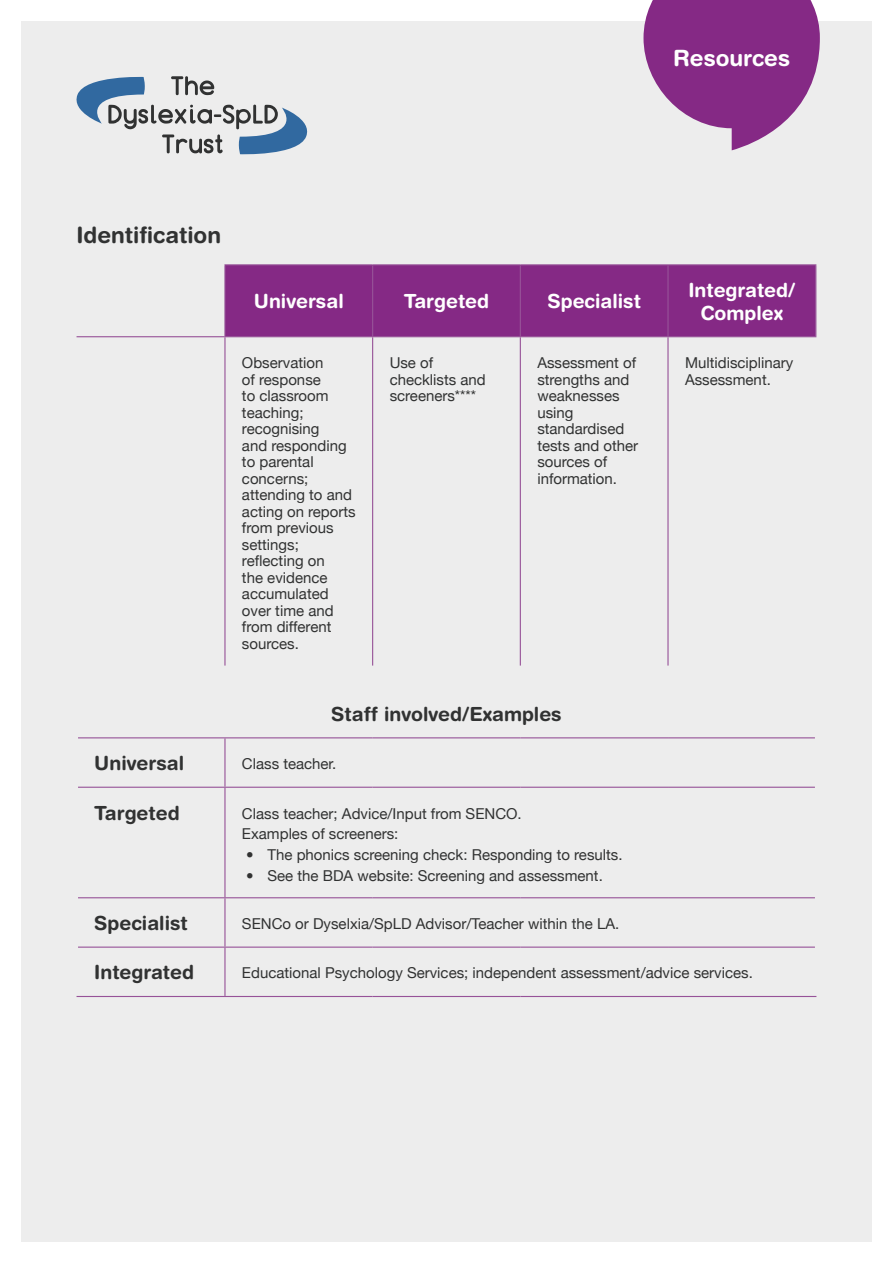
<style>
.page{position:relative;width:893px;height:1263px;background:#fff}
.page>*{position:absolute;margin:0;border:0;box-sizing:border-box;transform-origin:0 0}
.Body_Heading{font:700 22.5px "Helvetica Rounded";color:#313232}
.t1{font:700 22.5px "Helvetica Rounded";color:#fff}
.Table_Header{font:700 19.5px/22.5px "Helvetica Rounded";color:#fff;text-align:center}
.Table_Body{font:700 19.5px "Helvetica Rounded";color:#313232}
.Body_Heading-2{font:700 19.5px "Helvetica Rounded";color:#313232}
.Table_Body-2{font:15px/16.5px "Helvetica Neue";color:#313232}
</style>
<div class="page">
<div style="left:21px;top:21px;width:851px;height:1221px;background:#ededed"></div>
<svg style="left:76px;top:76px;width:232px;height:79px"></svg>
<svg style="left:643px;top:0;width:177px;height:150px"></svg>
<div style="left:226px;top:265px;width:589px;height:71px;background:#852985"></div>
<hr style="left:815px;top:265px;width:1px;height:71px;background:#975398">
<hr style="left:78px;top:737px;width:147px;height:1px;background:#975398">
<hr style="left:225px;top:737px;width:148px;height:1px;background:#975398">
<hr style="left:224px;top:738px;width:2px;height:49px;background:#975398">
<hr style="left:373px;top:737px;width:147px;height:1px;background:#975398">
<hr style="left:520px;top:737px;width:148px;height:1px;background:#975398">
<hr style="left:668px;top:737px;width:147px;height:1px;background:#975398">
<hr style="left:78px;top:787px;width:147px;height:1px;background:#975398">
<hr style="left:225px;top:787px;width:148px;height:1px;background:#975398">
<hr style="left:224px;top:788px;width:2px;height:109px;background:#975398">
<hr style="left:373px;top:787px;width:147px;height:1px;background:#975398">
<hr style="left:520px;top:787px;width:148px;height:1px;background:#975398">
<hr style="left:668px;top:787px;width:147px;height:1px;background:#975398">
<hr style="left:78px;top:897px;width:147px;height:1px;background:#975398">
<hr style="left:225px;top:897px;width:148px;height:1px;background:#975398">
<hr style="left:224px;top:898px;width:2px;height:48px;background:#975398">
<hr style="left:373px;top:897px;width:147px;height:1px;background:#975398">
<hr style="left:520px;top:897px;width:148px;height:1px;background:#975398">
<hr style="left:668px;top:897px;width:147px;height:1px;background:#975398">
<hr style="left:78px;top:946px;width:147px;height:2px;background:#975398">
<hr style="left:225px;top:946px;width:148px;height:2px;background:#975398">
<hr style="left:224px;top:948px;width:2px;height:48px;background:#975398">
<hr style="left:373px;top:946px;width:147px;height:2px;background:#975398">
<hr style="left:520px;top:946px;width:148px;height:2px;background:#975398">
<hr style="left:668px;top:946px;width:147px;height:2px;background:#975398">
<hr style="left:77px;top:996px;width:148px;height:1px;background:#975398">
<hr style="left:225px;top:996px;width:148px;height:1px;background:#975398">
<hr style="left:373px;top:996px;width:147px;height:1px;background:#975398">
<hr style="left:520px;top:996px;width:148px;height:1px;background:#975398">
<hr style="left:668px;top:996px;width:148px;height:1px;background:#975398">
<hr style="left:224px;top:337px;width:2px;height:329px;background:#975398">
<hr style="left:372px;top:337px;width:1px;height:329px;background:#975398">
<hr style="left:520px;top:337px;width:1px;height:329px;background:#975398">
<hr style="left:667px;top:337px;width:2px;height:329px;background:#975398">
<hr style="left:224px;top:264px;width:149px;height:1px;background:#975398">
<hr style="left:224px;top:265px;width:2px;height:71px;background:#975398">
<hr style="left:373px;top:264px;width:147px;height:1px;background:#975398">
<hr style="left:372px;top:265px;width:1px;height:71px;background:#975398">
<hr style="left:520px;top:264px;width:148px;height:1px;background:#975398">
<hr style="left:520px;top:265px;width:1px;height:71px;background:#975398">
<hr style="left:668px;top:264px;width:148px;height:1px;background:#975398">
<hr style="left:667px;top:265px;width:2px;height:71px;background:#975398">
<hr style="left:77px;top:336px;width:148px;height:1px;background:#975398">
<hr style="left:225px;top:336px;width:148px;height:1px;background:#975398">
<hr style="left:373px;top:336px;width:147px;height:1px;background:#975398">
<hr style="left:520px;top:336px;width:148px;height:1px;background:#975398">
<hr style="left:668px;top:336px;width:148px;height:1px;background:#975398">
<h1 class="t1" style="left:673px;top:44px;width:118px">Resources</h1>
<p class="Body_Heading" style="left:77px;top:221px;width:146px">Identification</p>
<p class="Table_Header" style="left:254px;top:290px;width:91px">Universal</p>
<p class="Table_Header" style="left:404px;top:290px;width:87px">Targeted</p>
<p class="Table_Header" style="left:547px;top:290px;width:95px">Specialist</p>
<p class="Table_Header" style="left:688px;top:279px;width:108px">Integrated/<br>Complex</p>
<p class="Table_Body-2" style="left:242px;top:354px;width:115px">Observation<br>of response<br>to classroom teaching; recognising<br>and responding to parental concerns; attending to and acting on reports from previous settings; reflecting on<br>the evidence accumulated over time and from different sources.</p>
<p class="Table_Body-2" style="left:390px;top:354px;width:98px">Use of checklists and screeners****</p>
<p class="Table_Body-2" style="left:537px;top:354px;width:102px">Assessment of strengths and weaknesses using standardised tests and other sources of information.</p>
<p class="Table_Body-2" style="left:685px;top:354px;width:110px">Multidisciplinary<br>Assessment.</p>
<p class="Body_Heading-2" style="left:331px;top:702px;width:232px">Staff involved/Examples</p>
<p class="Table_Body" style="left:94px;top:751px;width:91px">Universal</p>
<p class="Table_Body-2" style="left:242px;top:755px;width:96px">Class teacher.</p>
<p class="Table_Body" style="left:94px;top:801px;width:87px">Targeted</p>
<p class="Table_Body-2" style="left:242px;top:805px;width:281px">Class teacher; Advice/Input from SENCO.</p>
<p class="Table_Body-2" style="left:242px;top:825px;width:158px">Examples of screeners:</p>
<p class="Table_Body-2" style="left:246px;top:846px;width:378px">• The phonics screening check: Responding to results.</p>
<p class="Table_Body-2" style="left:246px;top:867px;width:358px">• See the BDA website: Screening and assessment.</p>
<p class="Table_Body" style="left:94px;top:911px;width:95px">Specialist</p>
<p class="Table_Body-2" style="left:242px;top:915px;width:379px">SENCo or Dyselxia/SpLD Advisor/Teacher within the LA.</p>
<p class="Table_Body" style="left:94px;top:961px;width:101px">Integrated</p>
<p class="Table_Body-2" style="left:242px;top:965px;width:512px">Educational Psychology Services; independent assessment/advice services.</p>
</div>
